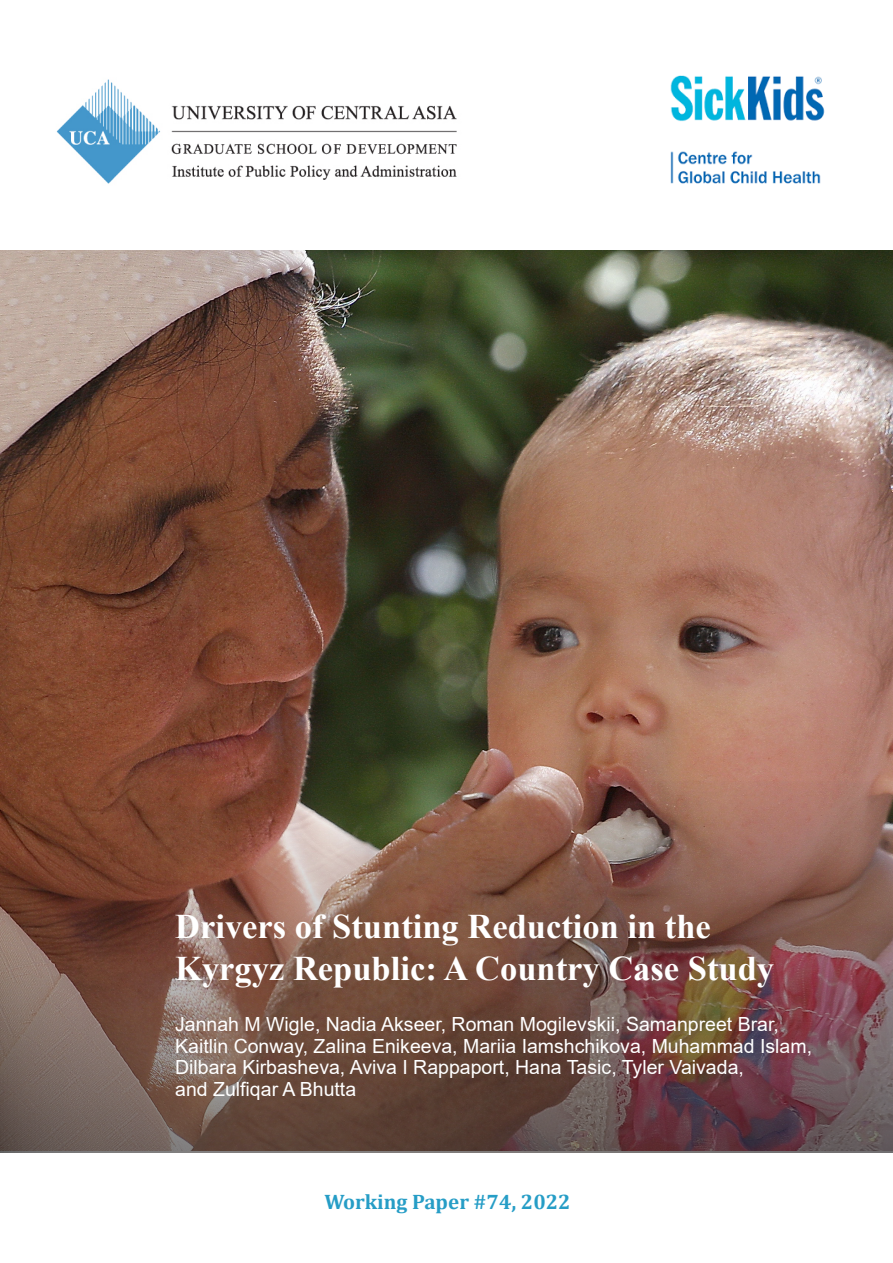
<style>
.page{position:relative;width:893px;height:1263px;background:#fff}
.page>*{position:absolute;margin:0;border:0;box-sizing:border-box;transform-origin:0 0}
.t1{font:700 34.5px/42px "Times New Roman";color:#fff}
.t2{font:700 21px "Cambria";color:#269dc6}
.t3{font:19.5px/21.6px "Arial";color:#fff}
</style>
<div class="page">
<img style="left:0;top:250px;width:893px;height:531px">
<img style="left:0;top:781px;width:893px;height:371px">
<img style="left:56px;top:79px;width:401px;height:105px">
<img style="left:670px;top:75px;width:155px;height:109px">
<h1 class="t1" style="left:175px;top:905px;width:600px">Drivers of Stunting Reduction in the<br>Kyrgyz Republic: A Country Case Study</h1>
<p class="t3" style="left:175px;top:1013px;width:638px">Jannah M Wigle, Nadia Akseer, Roman Mogilevskii, Samanpreet Brar, Kaitlin Conway, Zalina Enikeeva, Mariia Iamshchikova, Muhammad Islam, Dilbara Kirbasheva, Aviva I Rappaport, Hana Tasic, Tyler Vaivada,<br>and Zulfiqar A Bhutta</p>
<p class="t2" style="left:324px;top:1187px;width:248px">Working Paper #74, 2022</p>
</div>
